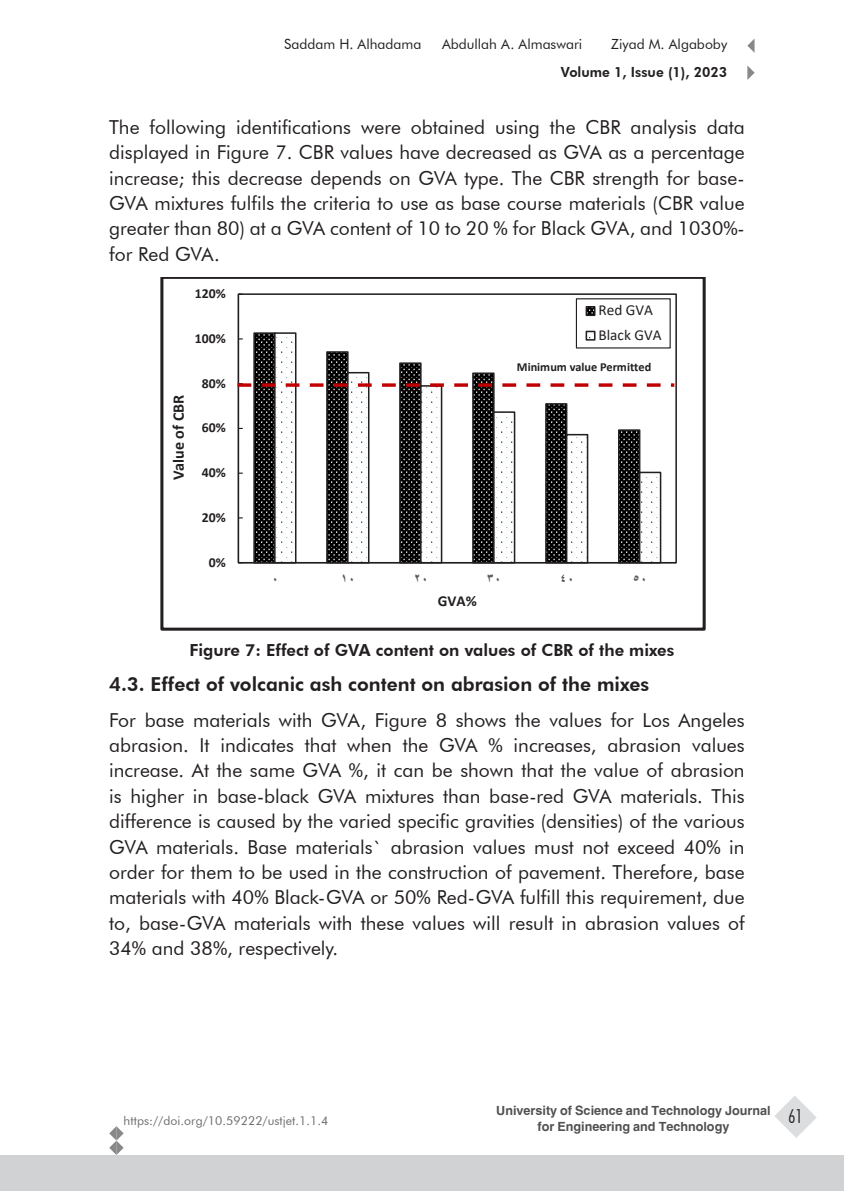
<style>
.page{position:relative;width:844px;height:1191px;background:#fff}
.page>*{position:absolute;margin:0;border:0;box-sizing:border-box;transform-origin:0 0}
.نص_الفقرات_انجليزي{font:19.25px/25.4px "Futura BT";color:#231f20;text-align:justify}
.نص_الفقرات_انجليزي-2{font:800 19.25px "Futura BT";color:#231f20}
.t1{font:300 condensed 19.25px "Futura BT";color:#231f20}
.عنوان_جدول_انجليزي{font:800 16.62px "Futura BT";color:#231f20}
.t2{font:700 16.1px "Calibri";color:#231f20}
.t3{font:15.22px/24.7px "Calibri";color:#231f20}
.t4{font:700 15.22px "Calibri";color:#231f20}
.t5{font:14.53px/16.4px "Hacen Saudi Arabia";color:#505052;text-align:center}
.t6{font:14px "Futura BT";color:#231f20}
.t7{font:800 14px "Futura BT";color:#231f20}
.t8{font:700 13.83px "Calibri";color:#231f20}
.t9{font:700 13.83px "Arial";color:#57585a}
.t10{font:12.25px "Futura BT";letter-spacing:.005em;color:#6c6d70}
.t11{font:700 12.25px "Calibri";letter-spacing:-.005em;color:#231f20}
</style>
<div class="page">
<svg style="left:774px;top:1096px;width:42px;height:42px"></svg>
<svg style="left:747px;top:39px;width:7px;height:13px"></svg>
<svg style="left:747px;top:65px;width:7px;height:15px"></svg>
<svg style="left:109px;top:1126px;width:15px;height:29px"></svg>
<div style="left:0;top:1155px;width:843px;height:36px;background:#d1d2d4"></div>
<svg style="left:160px;top:277px;width:545px;height:353px"></svg>
<svg style="left:237px;top:383px;width:437px;height:4px"></svg>
<div style="left:495px;top:353px;width:169px;height:29px;background:#fff"></div>
<p class="t6" style="left:284px;top:36px;width:138px">Saddam H. Alhadama</p>
<p class="t6" style="left:442px;top:36px;width:142px">Abdullah A. Almaswari</p>
<p class="t6" style="left:611px;top:36px;width:117px">Ziyad M. Algaboby</p>
<p class="t7" style="left:561px;top:63px;width:168px">Volume 1, Issue (1), 2023</p>
<p class="نص_الفقرات_انجليزي" style="left:109px;top:114px;width:636px">The following identifications were obtained using the CBR analysis data displayed in Figure 7. CBR values have decreased as GVA as a percentage increase; this decrease depends on GVA type. The CBR strength for base-GVA mixtures fulfils the criteria to use as base course materials (CBR value greater than 80) at a GVA content of 10 to 20 % for Black GVA, and 1030%- for Red GVA.</p>
<p class="t8" style="left:195px;top:284px;width:32px">120%</p>
<p class="t8" style="left:195px;top:328px;width:32px">100%</p>
<p class="t2" style="left:167px;top:480px;width:87px;rotate:-90deg">Value of CBR</p>
<p class="t8" style="left:202px;top:373px;width:25px">80%</p>
<p class="t8" style="left:202px;top:418px;width:25px">60%</p>
<p class="t8" style="left:202px;top:463px;width:25px">40%</p>
<p class="t8" style="left:202px;top:507px;width:25px">20%</p>
<p class="t8" style="left:209px;top:552px;width:18px">0%</p>
<p class="t3" style="left:598px;top:298px;width:65px">Red GVA<br>Black GVA</p>
<p class="t11" style="left:516px;top:358px;width:136px">Minimum value Permitted</p>
<p class="t9" style="left:271px;top:569px;width:9px">0</p>
<p class="t9" style="left:340px;top:569px;width:17px">10</p>
<p class="t9" style="left:413px;top:569px;width:17px">20</p>
<p class="t9" style="left:486px;top:569px;width:17px">30</p>
<p class="t9" style="left:559px;top:569px;width:17px">40</p>
<p class="t9" style="left:632px;top:569px;width:17px">50</p>
<p class="t4" style="left:438px;top:590px;width:40px">GVA%</p>
<p class="عنوان_جدول_انجليزي" style="left:189px;top:640px;width:486px">Figure 7: Effect of GVA content on values of CBR of the mixes</p>
<p class="نص_الفقرات_انجليزي-2" style="left:109px;top:673px;width:541px">4.3. Effect of volcanic ash content on abrasion of the mixes</p>
<p class="نص_الفقرات_انجليزي" style="left:109px;top:707px;width:636px">For base materials with GVA, Figure 8 shows the values for Los Angeles abrasion. It indicates that when the GVA % increases, abrasion values increase. At the same GVA %, it can be shown that the value of abrasion is higher in base-black GVA mixtures than base-red GVA materials. This difference is caused by the varied specific gravities (densities) of the various GVA materials. Base materials` abrasion values must not exceed 40% in order for them to be used in the construction of pavement. Therefore, base materials with 40% Black-GVA or 50% Red-GVA fulfill this requirement, due to, base-GVA materials with these values will result in abrasion values of 34% and 38%, respectively.</p>
<p class="t10" style="left:124px;top:1112px;width:206px">https://doi.org/10.59222/ustjet.1.1.4</p>
<p class="t5" style="left:496px;top:1103px;width:276px">University of Science and Technology Journal for Engineering and Technology</p>
<p class="t1" style="left:788px;top:1104px;width:16px">61</p>
</div>
